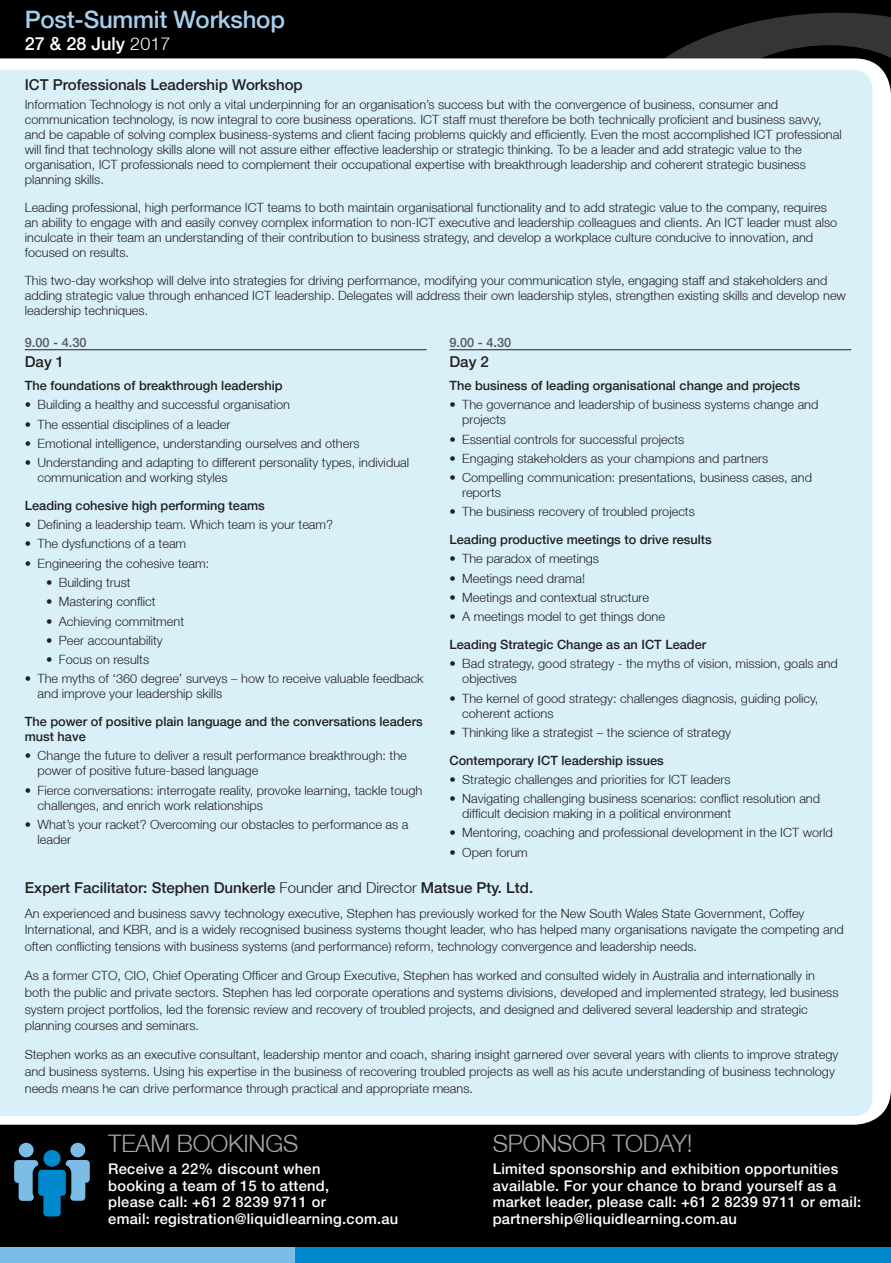
<style>
.page{position:relative;width:891px;height:1263px;background:#fff}
.page>*{position:absolute;margin:0;border:0;box-sizing:border-box;transform-origin:0 0}
.t1{font:300 24.15px "Helvetica Neue";letter-spacing:-.01em;color:#a8a9ad}
.t2{font:500 24px "Helvetica Neue";letter-spacing:-.01em;color:#a6d0ee}
.t3{font:500 18px "Helvetica Neue";color:#fff}
.t4{font:500 15px "Helvetica Neue";color:#231f20}
.t5{font:500 14.7px/16.5px "Helvetica Neue";letter-spacing:.02em;color:#fff}
.t6{font:300 12.75px/15px "Helvetica Neue";color:#231f20}
.t7{font:500 12.75px/15px "Helvetica Neue";color:#231f20}
.t8{font:500 12.75px "Helvetica Neue";color:#57585a}
.s1{font-weight:300}
</style>
<div class="page">
<div style="left:0;top:0;width:890px;height:1247px;background:#000"></div>
<svg style="left:666px;top:12px;width:224px;height:46px;fill:#363536"></svg>
<div style="left:0;top:58px;width:890px;height:1067px;background:#fff"></div>
<div style="left:0;top:70px;width:872px;height:1046px;background:#d9f0f9"></div>
<hr style="left:449px;top:349px;width:401px;height:1px;background:#231f20">
<hr style="left:25px;top:349px;width:401px;height:1px;background:#231f20">
<div style="left:0;top:1247px;width:372px;height:16px;background:#7cbce7"></div>
<div style="left:295px;top:1247px;width:595px;height:16px;background:#0089cf"></div>
<div style="left:19px;top:1143px;width:15px;height:14px;background:#7cbce7;border-radius:50%"></div>
<div style="left:70px;top:1143px;width:15px;height:14px;background:#7cbce7;border-radius:50%"></div>
<svg style="left:14px;top:1160px;width:76px;height:56px"></svg>
<div style="left:43px;top:1150px;width:18px;height:17px;background:#0089cf;border-radius:50%"></div>
<h2 class="t2" style="left:25px;top:5px;width:261px">Post-Summit Workshop</h2>
<h3 class="t3" style="left:25px;top:33px;width:147px">27 &amp; 28 July <span class="s1">2017</span></h3>
<p class="t4" style="left:25px;top:76px;width:279px">ICT Professionals Leadership Workshop</p>
<p class="t6" style="left:25px;top:97px;width:818px">Information Technology is not only a vital underpinning for an organisation’s success but with the convergence of business, consumer and communication technology, is now integral to core business operations. ICT staff must therefore be both technically proficient and business savvy, and be capable of solving complex business-systems and client facing problems quickly and efficiently. Even the most accomplished ICT professional will find that technology skills alone will not assure either effective leadership or strategic thinking. To be a leader and add strategic value to the organisation, ICT professionals need to complement their occupational expertise with breakthrough leadership and coherent strategic business planning skills.</p>
<p class="t6" style="left:25px;top:200px;width:813px">Leading professional, high performance ICT teams to both maintain organisational functionality and to add strategic value to the company, requires an ability to engage with and easily convey complex information to non-ICT executive and leadership colleagues and clients. An ICT leader must also inculcate in their team an understanding of their contribution to business strategy, and develop a workplace culture conducive to innovation, and focused on results.</p>
<p class="t6" style="left:25px;top:273px;width:822px">This two-day workshop will delve into strategies for driving performance, modifying your communication style, engaging staff and stakeholders and adding strategic value through enhanced ICT leadership. Delegates will address their own leadership styles, strengthen existing skills and develop new leadership techniques.</p>
<p class="t8" style="left:449px;top:335px;width:63px">9.00 - 4.30</p>
<p class="t4" style="left:449px;top:352px;width:41px">Day 2</p>
<p class="t7" style="left:449px;top:378px;width:352px">The business of leading organisational change and projects</p>
<p class="t6" style="left:462px;top:397px;width:357px;text-indent:-13px">• The governance and leadership of business systems change and projects</p>
<p class="t6" style="left:449px;top:431px;width:236px">• Essential controls for successful projects</p>
<p class="t6" style="left:449px;top:451px;width:320px">• Engaging stakeholders as your champions and partners</p>
<p class="t6" style="left:462px;top:470px;width:351px;text-indent:-13px">• Compelling communication: presentations, business cases, and reports</p>
<p class="t6" style="left:449px;top:504px;width:247px">• The business recovery of troubled projects</p>
<p class="t7" style="left:449px;top:532px;width:263px">Leading productive meetings to drive results</p>
<p class="t6" style="left:449px;top:551px;width:151px">• The paradox of meetings</p>
<p class="t6" style="left:449px;top:570px;width:137px">• Meetings need drama!</p>
<p class="t6" style="left:449px;top:590px;width:201px">• Meetings and contextual structure</p>
<p class="t6" style="left:449px;top:609px;width:217px">• A meetings model to get things done</p>
<p class="t7" style="left:449px;top:637px;width:258px">Leading Strategic Change as an ICT Leader</p>
<p class="t6" style="left:462px;top:656px;width:377px;text-indent:-13px">• Bad strategy, good strategy - the myths of vision, mission, goals and objectives</p>
<p class="t6" style="left:462px;top:690px;width:357px;text-indent:-13px">• The kernel of good strategy: challenges diagnosis, guiding policy, coherent actions</p>
<p class="t6" style="left:449px;top:724px;width:283px">• Thinking like a strategist – the science of strategy</p>
<p class="t7" style="left:449px;top:752px;width:216px">Contemporary ICT leadership issues</p>
<p class="t6" style="left:449px;top:771px;width:282px">• Strategic challenges and priorities for ICT leaders</p>
<p class="t6" style="left:462px;top:791px;width:359px;text-indent:-13px">• Navigating challenging business scenarios: conflict resolution and difficult decision making in a political environment</p>
<p class="t6" style="left:449px;top:825px;width:385px">• Mentoring, coaching and professional development in the ICT world</p>
<p class="t6" style="left:449px;top:844px;width:80px">• Open forum</p>
<p class="t8" style="left:25px;top:335px;width:63px">9.00 - 4.30</p>
<p class="t4" style="left:25px;top:352px;width:41px">Day 1</p>
<p class="t7" style="left:25px;top:378px;width:259px">The foundations of breakthrough leadership</p>
<p class="t6" style="left:25px;top:397px;width:266px">• Building a healthy and successful organisation</p>
<p class="t6" style="left:25px;top:416px;width:207px">• The essential disciplines of a leader</p>
<p class="t6" style="left:25px;top:436px;width:336px">• Emotional intelligence, understanding ourselves and others</p>
<p class="t6" style="left:38px;top:455px;width:373px;text-indent:-13px">• Understanding and adapting to different personality types, individual communication and working styles</p>
<p class="t7" style="left:25px;top:498px;width:241px">Leading cohesive high performing teams</p>
<p class="t6" style="left:25px;top:517px;width:309px">• Defining a leadership team. Which team is your team?</p>
<p class="t6" style="left:25px;top:536px;width:163px">• The dysfunctions of a team</p>
<p class="t6" style="left:25px;top:555px;width:186px">• Engineering the cohesive team:</p>
<p class="t6" style="left:46px;top:575px;width:86px">• Building trust</p>
<p class="t6" style="left:46px;top:594px;width:111px">• Mastering conflict</p>
<p class="t6" style="left:46px;top:613px;width:139px">• Achieving commitment</p>
<p class="t6" style="left:46px;top:632px;width:118px">• Peer accountability</p>
<p class="t6" style="left:46px;top:652px;width:104px">• Focus on results</p>
<p class="t6" style="left:38px;top:671px;width:387px;text-indent:-13px">• The myths of ‘360 degree’ surveys – how to receive valuable feedback and improve your leadership skills</p>
<p class="t7" style="left:25px;top:714px;width:399px">The power of positive plain language and the conversations leaders must have</p>
<p class="t6" style="left:38px;top:748px;width:370px;text-indent:-13px">• Change the future to deliver a result performance breakthrough: the power of positive future-based language</p>
<p class="t6" style="left:38px;top:782px;width:386px;text-indent:-13px">• Fierce conversations: interrogate reality, provoke learning, tackle tough challenges, and enrich work relationships</p>
<p class="t6" style="left:38px;top:816px;width:372px;text-indent:-13px">• What’s your racket? Overcoming our obstacles to performance as a leader</p>
<p class="t4" style="left:25px;top:878px;width:509px">Expert Facilitator: Stephen Dunkerle <span class="s1">Founder and Director</span> Matsue Pty. Ltd.</p>
<p class="t6" style="left:25px;top:905px;width:820px;line-height:16.6px">An experienced and business savvy technology executive, Stephen has previously worked for the New South Wales State Government, Coffey<br>International, and KBR, and is a widely recognised business systems thought leader, who has helped many organisations navigate the competing and often conflicting tensions with business systems (and performance) reform, technology convergence and leadership needs.</p>
<p class="t6" style="left:25px;top:967px;width:814px;line-height:16.6px">As a former CTO, CIO, Chief Operating Officer and Group Executive, Stephen has worked and consulted widely in Australia and internationally in both the public and private sectors. Stephen has led corporate operations and systems divisions, developed and implemented strategy, led business system project portfolios, led the forensic review and recovery of troubled projects, and designed and delivered several leadership and strategic planning courses and seminars.</p>
<p class="t6" style="left:25px;top:1046px;width:814px;line-height:16.5px">Stephen works as an executive consultant, leadership mentor and coach, sharing insight garnered over several years with clients to improve strategy and business systems. Using his expertise in the business of recovering troubled projects as well as his acute understanding of business technology needs means he can drive performance through practical and appropriate means.</p>
<h1 class="t1" style="left:108px;top:1129px;width:191px">TEAM BOOKINGS</h1>
<p class="t5" style="left:108px;top:1160px;width:291px">Receive a 22% discount when<br>booking a team of 15 to attend,<br>please call: +61 2 8239 9711 or<br>email: registration@liquidlearning.com.au</p>
<h1 class="t1" style="left:492px;top:1129px;width:201px">SPONSOR TODAY!</h1>
<p class="t5" style="left:492px;top:1160px;width:370px">Limited sponsorship and exhibition opportunities available. For your chance to brand yourself as a market leader, please call: +61 2 8239 9711 or email: partnership@liquidlearning.com.au</p>
</div>
